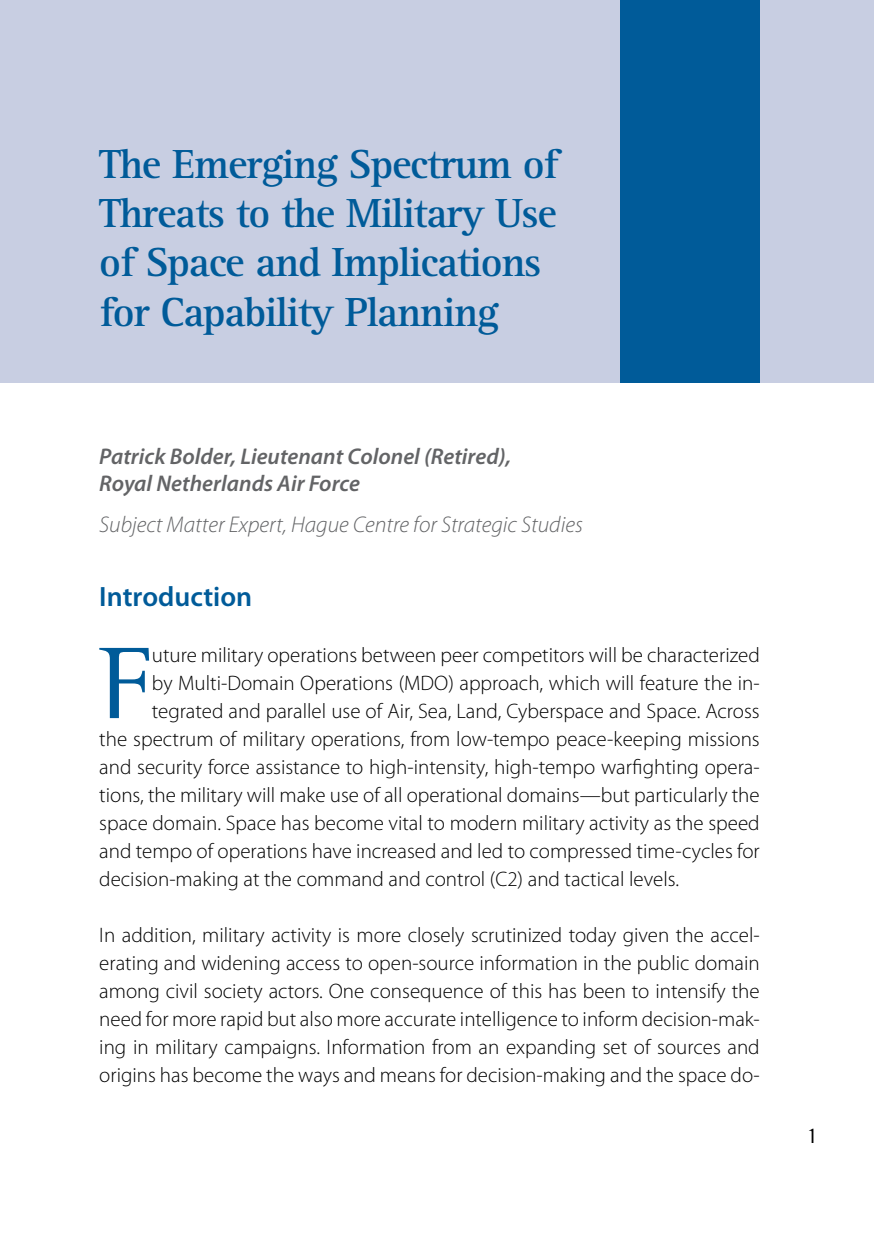
<style>
.page{position:relative;width:874px;height:1241px;background:#fff}
.page>*{position:absolute;margin:0;border:0;box-sizing:border-box;transform-origin:0 0}
.t1{font:104.12px "Rotis Semi Serif W1 G";color:#005b99}
.t2{font:700 42px/49px "Rotis Serif W1 G";letter-spacing:-.03em;color:#005b99}
.t3{font:600 28px "Myriad Pro";color:#005b99}
.t4{font:italic 600 22.75px/27.3px "Myriad Pro";color:#636466}
.t5{font:italic 300 22.75px "Myriad Pro";color:#636466}
.t6{font:22.75px "Rotis Semi Serif W1 G";color:#000}
.t7{font:300 21px/28px "Myriad Pro";color:#000;text-align:justify}
</style>
<div class="page">
<div style="left:0;top:0;width:873px;height:382px;background:#c8cee2"></div>
<div style="left:620px;top:0;width:139px;height:382px;background:#005b99"></div>
<h2 class="t2" style="left:99px;top:140px;width:460px">The Emerging Spectrum of<br>Threats to the Military Use of Space and Implications for Capability Planning</h2>
<p class="t4" style="left:99px;top:442px;width:413px">Patrick Bolder, Lieutenant Colonel (Retired),<br>Royal Netherlands Air Force</p>
<p class="t5" style="left:99px;top:511px;width:485px">Subject Matter Expert, Hague Centre for Strategic Studies</p>
<h3 class="t3" style="left:99px;top:578px;width:154px">Introduction</h3>
<h1 class="t1" style="left:100px;top:619px;width:54px">F</h1>
<p class="t7" style="left:152px;top:641px;width:609px">uture military operations between peer competitors will be characterized</p>
<p class="t7" style="left:152px;top:669px;width:609px">by Multi-Domain Operations (MDO) approach, which will feature the in-</p>
<p class="t7" style="left:152px;top:697px;width:609px">tegrated and parallel use of Air, Sea, Land, Cyberspace and Space. Across</p>
<p class="t7" style="left:99px;top:725px;width:661px">the spectrum of military operations, from low-tempo peace-keeping missions</p>
<p class="t7" style="left:99px;top:753px;width:661px">and security force assistance to high-intensity, high-tempo warfighting opera-</p>
<p class="t7" style="left:99px;top:781px;width:661px">tions, the military will make use of all operational domains—but particularly the</p>
<p class="t7" style="left:99px;top:809px;width:661px">space domain. Space has become vital to modern military activity as the speed</p>
<p class="t7" style="left:99px;top:837px;width:661px">and tempo of operations have increased and led to compressed time-cycles for</p>
<p class="t7" style="left:99px;top:865px;width:581px">decision-making at the command and control (C2) and tactical levels.</p>
<p class="t7" style="left:99px;top:921px;width:661px">In addition, military activity is more closely scrutinized today given the accel&shy;erating and widening access to open-source information in the public domain among civil society actors. One consequence of this has been to intensify the need for more rapid but also more accurate intelligence to inform decision-mak&shy;ing in military campaigns. Information from an expanding set of sources and origins has become the ways and means for decision-making and the space do-</p>
<p class="t6" style="left:805px;top:1121px;width:13px">1</p>
</div>
